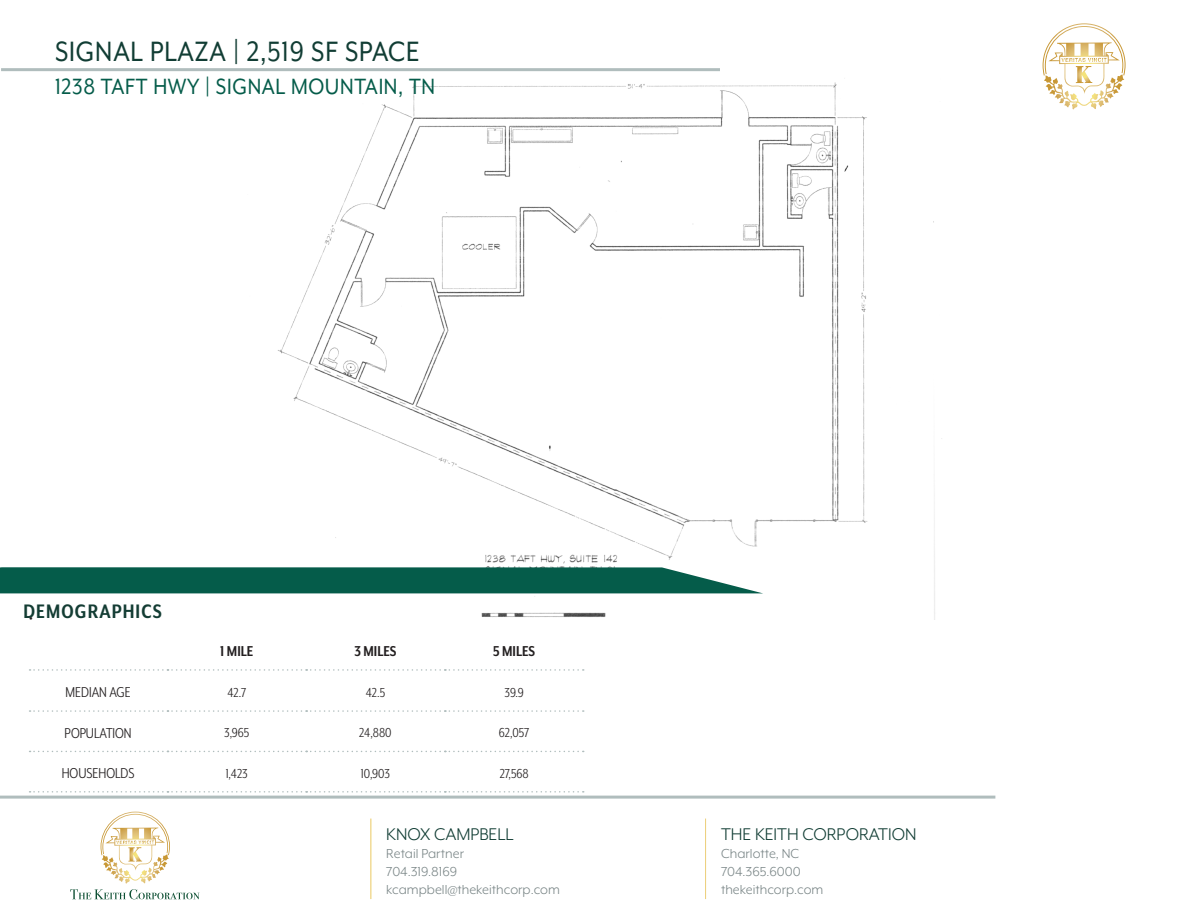
<style>
.page{position:relative;width:1188px;height:918px;background:#fff}
.page>*{position:absolute;margin:0;border:0;box-sizing:border-box;transform-origin:0 0}
.t1{font:32.25px "Mr Eaves XL Mod OT";letter-spacing:.03em;color:#113d34;scale:.88 1}
.t2{font:25.5px "Mr Eaves XL Mod OT";letter-spacing:.03em;color:#055c4a;scale:.88 1}
.t3{font:700 22.5px "Mr Eaves XL Mod Nar OT";letter-spacing:.05em;color:#143d34}
.t4{font:19.5px "Mr Eaves XL Mod OT";color:#113d34}
.t5{font:19.5px "Mr Eaves XL Mod OT";color:#231f20}
.t6{font:16.5px "Mr Eaves XL Mod Nar OT";color:#231f20}
.t7{font:700 16.5px "Mr Eaves XL Mod Nar OT";color:#231f20}
.t8{font:15px "Mr Eaves XL Mod OT";color:#788485}
.t9{font:15px "Mr Eaves XL Mod Nar OT";color:#231f20}
</style>
<div class="page">
<img style="left:245px;top:71px;width:697px;height:549px">
<hr style="left:0;top:796px;width:995px;height:3px;background:#b0bdbd">
<svg style="left:70px;top:889px;width:130px;height:10px"></svg>
<svg style="left:101px;top:812px;width:69px;height:68px"></svg>
<svg style="left:1043px;top:23px;width:83px;height:82px"></svg>
<svg style="left:30px;top:669px;width:554px;height:2px"></svg>
<svg style="left:30px;top:710px;width:554px;height:2px"></svg>
<svg style="left:30px;top:751px;width:554px;height:1px"></svg>
<svg style="left:30px;top:791px;width:554px;height:2px"></svg>
<hr style="left:1px;top:68px;width:719px;height:3px;background:#b0bdbd">
<div style="left:615px;top:564px;width:120px;height:65px;background:#fff"></div>
<svg style="left:0;top:567px;width:763px;height:26px;background:#196958"></svg>
<p class="t1" style="left:55px;top:36px;width:416px">SIGNAL PLAZA | 2,519 SF SPACE</p>
<p class="t2" style="left:55px;top:73px;width:433px">1238 TAFT HWY | SIGNAL MOUNTAIN, TN</p>
<p class="t3" style="left:23px;top:600px;width:140px">DEMOGRAPHICS</p>
<p class="t5" style="left:29px;top:608px;width:6px">•</p>
<p class="t7" style="left:220px;top:643px;width:35px">1 MILE</p>
<p class="t7" style="left:354px;top:643px;width:44px">3 MILES</p>
<p class="t7" style="left:493px;top:643px;width:44px">5 MILES</p>
<p class="t6" style="left:66px;top:684px;width:66px">MEDIAN AGE</p>
<p class="t9" style="left:227px;top:685px;width:20px">42.7</p>
<p class="t9" style="left:366px;top:685px;width:21px">42.5</p>
<p class="t9" style="left:505px;top:685px;width:21px">39.9</p>
<p class="t6" style="left:65px;top:725px;width:68px">POPULATION</p>
<p class="t9" style="left:224px;top:725px;width:27px">3,965</p>
<p class="t9" style="left:359px;top:725px;width:34px">24,880</p>
<p class="t9" style="left:499px;top:725px;width:32px">62,057</p>
<p class="t6" style="left:62px;top:765px;width:74px">HOUSEHOLDS</p>
<p class="t9" style="left:226px;top:766px;width:24px">1,423</p>
<p class="t9" style="left:361px;top:766px;width:31px">10,903</p>
<p class="t9" style="left:500px;top:766px;width:30px">27,568</p>
<p class="t4" style="left:386px;top:824px;width:129px">KNOX CAMPBELL</p>
<p class="t8" style="left:386px;top:846px;width:79px">Retail Partner</p>
<p class="t8" style="left:386px;top:864px;width:72px">704.319.8169</p>
<p class="t8" style="left:386px;top:882px;width:175px">kcampbell@thekeithcorp.com</p>
<p class="t4" style="left:721px;top:824px;width:197px">THE KEITH CORPORATION</p>
<p class="t8" style="left:721px;top:846px;width:80px">Charlotte, NC</p>
<p class="t8" style="left:721px;top:864px;width:81px">704.365.6000</p>
<p class="t8" style="left:721px;top:882px;width:104px">thekeithcorp.com</p>
</div>
